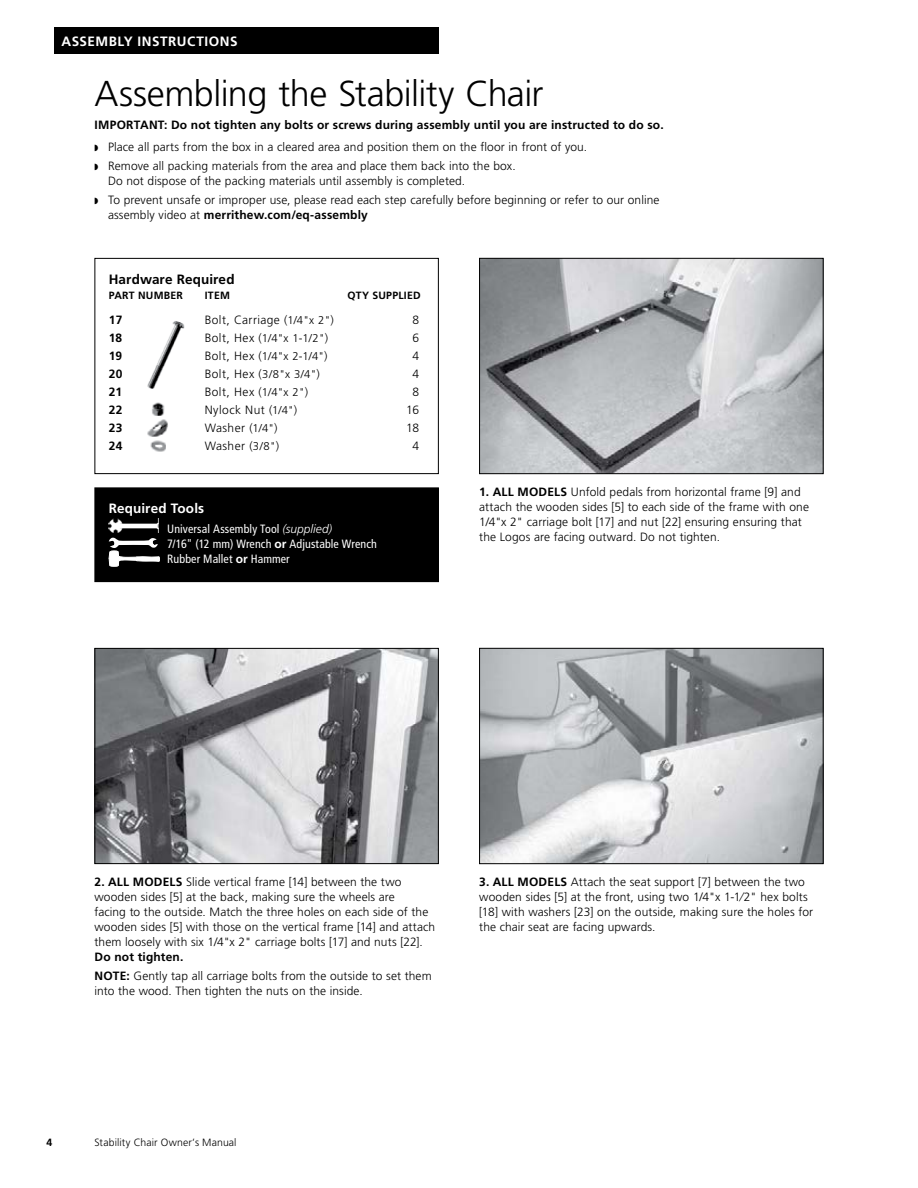
<style>
.page{position:relative;width:918px;height:1188px;background:#fff}
.page>*{position:absolute;margin:0;border:0;box-sizing:border-box;transform-origin:0 0}
.t1{font:300 36px "Frutiger LT Std";letter-spacing:-.015em;color:#000}
.t2{font:700 13.5px "Frutiger LT Std";letter-spacing:.035em;color:#fff}
.t3{font:700 13.5px "Frutiger LT Std";letter-spacing:.01em;color:#000}
.t4{font:700 13.5px "Frutiger LT Std";letter-spacing:.01em;color:#fff}
.t5{font:300 12px/15px "Frutiger LT Std";letter-spacing:.005em;color:#000}
.t6{font:700 12px "Frutiger LT Std";letter-spacing:.015em;color:#000}
.t7{font:condensed 12px/15px "Frutiger LT Std";letter-spacing:.005em;color:#fff}
.t8{font:300 12px "Frutiger LT Std";letter-spacing:.035em;color:#000}
.t9{font:300 12px "Frutiger LT Std";letter-spacing:.04em;color:#000}
.t10{font:300 11.25px "Frutiger LT Std";color:#000}
.t11{font:300 10.5px "Frutiger LT Std";letter-spacing:.01em;color:#000}
.t12{font:700 10.5px "Frutiger LT Std";letter-spacing:.025em;color:#000}
.s1{font-weight:300}
.s2{font-size:11.25px}
.s3{font-size:12px}
.s4{font-weight:300;font-style:italic;font-stretch:normal}
.s5{font-weight:700;font-stretch:normal}
.s6{font-weight:700}
</style>
<div class="page">
<img style="left:96px;top:650px;width:341px;height:212px">
<div style="left:94px;top:648px;width:345px;height:216px;border:1px solid #000"></div>
<img style="left:481px;top:260px;width:341px;height:212px">
<div style="left:479px;top:258px;width:345px;height:216px;border:1px solid #000"></div>
<img style="left:481px;top:650px;width:341px;height:212px">
<div style="left:479px;top:648px;width:345px;height:216px;border:1px solid #000"></div>
<div style="left:54px;top:27px;width:385px;height:27px;background:#000"></div>
<img style="left:147px;top:321px;width:38px;height:68px">
<img style="left:152px;top:402px;width:13px;height:14px">
<img style="left:150px;top:440px;width:16px;height:12px">
<img style="left:147px;top:420px;width:21px;height:17px">
<div style="left:94px;top:258px;width:345px;height:216px;border:1px solid #000"></div>
<div style="left:95px;top:488px;width:343px;height:94px;background:#000"></div>
<img style="left:109px;top:519px;width:49px;height:14px">
<svg style="left:109px;top:537px;width:51px;height:30px"></svg>
<div style="left:94px;top:488px;width:345px;height:94px;border:1px solid #000"></div>
<p class="t2" style="left:62px;top:33px;width:178px">ASSEMBLY INSTRUCTIONS</p>
<h1 class="t1" style="left:94px;top:73px;width:451px">Assembling the Stability Chair</h1>
<p class="t6" style="left:94px;top:117px;width:571px">IMPORTANT: Do not tighten any bolts or screws during assembly until you are instructed to do so.</p>
<p class="t5" style="left:108px;top:138px;width:481px;line-height:18.8px">Place all parts from the box in a cleared area and position them on the floor in front of you.<br>Remove all packing materials from the area and place them back into the box.</p>
<p class="t5" style="left:108px;top:172px;width:553px;line-height:18.8px">Do not dispose of the packing materials until assembly is completed.<br>To prevent unsafe or improper use, please read each step carefully before beginning or refer to our online</p>
<p class="t6" style="left:108px;top:207px;width:261px"><span class="s1">assembly video at</span> merrithew.com/eq-assembly</p>
<p class="t3" style="left:109px;top:271px;width:127px">Hardware Required</p>
<p class="t12" style="left:109px;top:289px;width:76px">PART NUMBER</p>
<p class="t12" style="left:205px;top:289px;width:27px">ITEM</p>
<p class="t12" style="left:347px;top:289px;width:75px">QTY SUPPLIED</p>
<p class="t6" style="left:109px;top:312px;width:15px">17</p>
<p class="t8" style="left:205px;top:313px;width:130px">Bolt, Carriage (<span class="s2">1/4"x 2"</span>)</p>
<p class="t5" style="left:413px;top:312px;width:8px">8</p>
<p class="t6" style="left:109px;top:330px;width:15px">18</p>
<p class="t10" style="left:205px;top:331px;width:125px"><span class="s3">Bolt, Hex (</span>1/4"x 1-1/2"<span class="s3">)</span></p>
<p class="t5" style="left:413px;top:330px;width:8px">6</p>
<p class="t6" style="left:109px;top:348px;width:15px">19</p>
<p class="t10" style="left:205px;top:349px;width:124px"><span class="s3">Bolt, Hex (</span>1/4"x 2-1/4"<span class="s3">)</span></p>
<p class="t5" style="left:413px;top:348px;width:8px">4</p>
<p class="t6" style="left:109px;top:366px;width:15px">20</p>
<p class="t5" style="left:205px;top:366px;width:116px">Bolt, Hex (<span class="s2">3/8"x 3/4"</span>)</p>
<p class="t5" style="left:413px;top:366px;width:8px">4</p>
<p class="t6" style="left:109px;top:384px;width:15px">21</p>
<p class="t5" style="left:205px;top:384px;width:105px">Bolt, Hex (<span class="s2">1/4"x 2"</span>)</p>
<p class="t5" style="left:413px;top:384px;width:8px">8</p>
<p class="t6" style="left:109px;top:402px;width:15px">22</p>
<p class="t9" style="left:205px;top:403px;width:94px">Nylock Nut (<span class="s2">1/4"</span>)</p>
<p class="t5" style="left:406px;top:402px;width:15px">16</p>
<p class="t6" style="left:109px;top:420px;width:15px">23</p>
<p class="t5" style="left:205px;top:420px;width:74px">Washer (<span class="s2">1/4"</span>)</p>
<p class="t5" style="left:406px;top:420px;width:15px">18</p>
<p class="t6" style="left:109px;top:438px;width:15px">24</p>
<p class="t5" style="left:205px;top:438px;width:76px">Washer (<span class="s2">3/8"</span>)</p>
<p class="t5" style="left:413px;top:438px;width:8px">4</p>
<p class="t4" style="left:109px;top:501px;width:97px">Required Tools</p>
<p class="t7" style="left:167px;top:521px;width:211px">Universal Assembly Tool <span class="s4">(supplied)<br></span>7/16" (12 mm) Wrench <span class="s5">or</span> Adjustable Wrench<br>Rubber Mallet <span class="s5">or</span> Hammer</p>
<p class="t5" style="left:479px;top:484px;width:331px"><span class="s6">1. ALL MODELS</span> Unfold pedals from horizontal frame [9] and attach the wooden sides [5] to each side of the frame with one 1/4"x 2" carriage bolt [17] and nut [22] ensuring ensuring that the Logos are facing outward. Do not tighten.</p>
<p class="t5" style="left:95px;top:874px;width:342px"><span class="s6">2. ALL MODELS</span> Slide vertical frame [14] between the two wooden sides [5] at the back, making sure the wheels are<br>facing to the outside. Match the three holes on each side of the wooden sides [5] with those on the vertical frame [14] and attach them loosely with six 1/4"x 2" carriage bolts [17] and nuts [22].</p>
<p class="t5" style="left:95px;top:948px;width:339px;line-height:18.8px"><span class="s6">Do not tighten.<br>NOTE:</span> Gently tap all carriage bolts from the outside to set them</p>
<p class="t5" style="left:95px;top:983px;width:270px">into the wood. Then tighten the nuts on the inside.</p>
<p class="t5" style="left:479px;top:874px;width:335px"><span class="s6">3. ALL MODELS</span> Attach the seat support [7] between the two wooden sides [5] at the front, using two 1/4"x 1-1⁄2" hex bolts [18] with washers [23] on the outside, making sure the holes for the chair seat are facing upwards.</p>
<p class="t12" style="left:47px;top:1137px;width:7px">4</p>
<p class="t11" style="left:94px;top:1137px;width:144px">Stability Chair Owner’s Manual</p>
</div>
